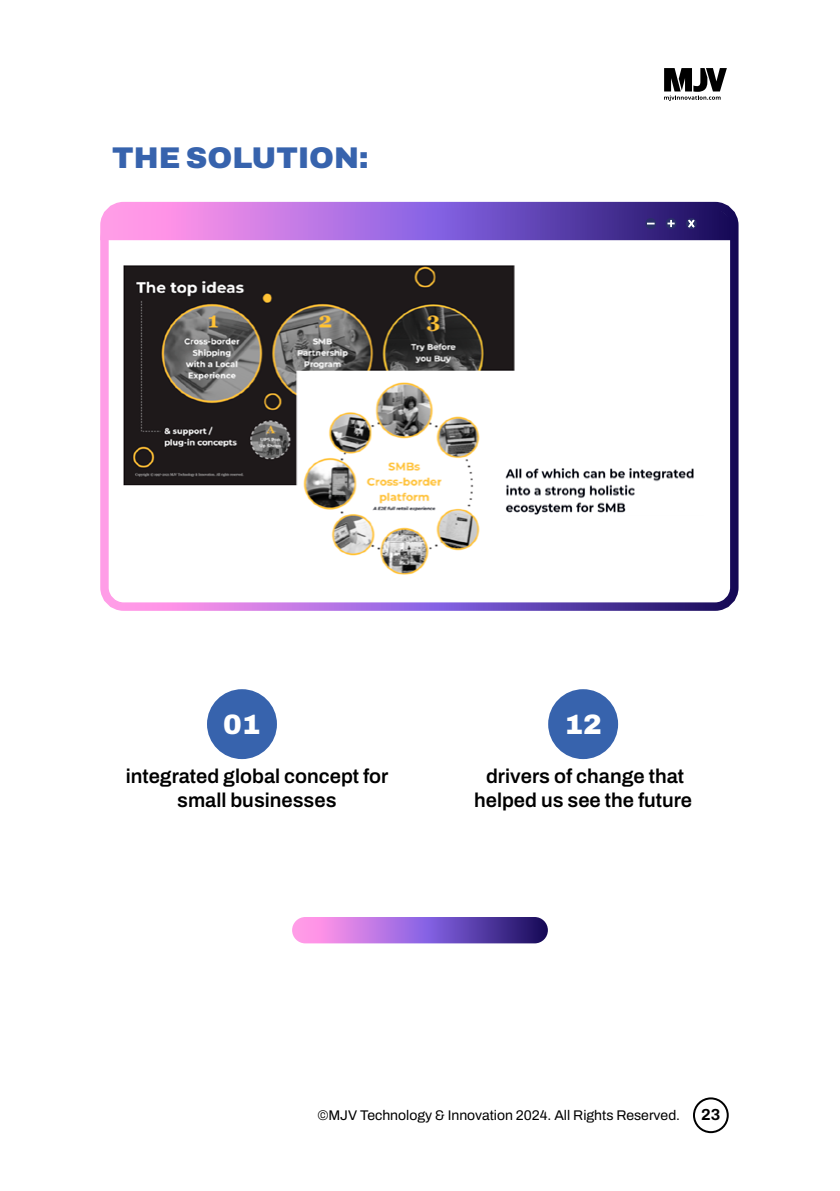
<style>
.page{position:relative;width:840px;height:1191px;background:#fff}
.page>*{position:absolute;margin:0;border:0;box-sizing:border-box;transform-origin:0 0}
.t1{font:900 30px "Archivo";color:#3763ad}
.t2{font:900 28px "Archivo";color:#fff}
.t3{font:600 20px/24px "Archivo";color:#000;text-align:center}
.t4{font:700 16px "Archivo";color:#000}
.t5{font:14px "Archivo";color:#000}
</style>
<div class="page">
<div style="left:692px;top:1097px;width:36px;height:36px;border:2px solid #000;border-radius:50%"></div>
<svg style="left:664px;top:68px;width:62px;height:33px"></svg>
<div style="left:100px;top:202px;width:638px;height:409px;border:8px solid #fff;border-radius:19px"></div>
<svg style="left:100px;top:209px;width:635px;height:31px;background:#925ec4"></svg>
<img style="left:123px;top:265px;width:392px;height:310px">
<div style="left:494px;top:389px;width:199px;height:190px;background:#fff"></div>
<img style="left:505px;top:468px;width:189px;height:47px">
<div style="left:207px;top:689px;width:70px;height:70px;background:#3763ad;border-radius:50%"></div>
<div style="left:548px;top:689px;width:69px;height:70px;background:#3763ad;border-radius:50%"></div>
<svg style="left:292px;top:917px;width:255px;height:26px;background:#925dc4"></svg>
<h1 class="t1" style="left:112px;top:135px;width:258px">THE SOLUTION:</h1>
<h2 class="t2" style="left:223px;top:703px;width:39px">01</h2>
<h2 class="t2" style="left:564px;top:703px;width:39px">12</h2>
<p class="t3" style="left:126px;top:764px;width:264px">integrated global concept for small businesses</p>
<p class="t3" style="left:474px;top:764px;width:219px">drivers of change that helped us see the future</p>
<p class="t5" style="left:317px;top:1105px;width:363px">©MJV Technology &amp; Innovation 2024. All Rights Reserved.</p>
<p class="t4" style="left:701px;top:1102px;width:21px">23</p>
</div>
